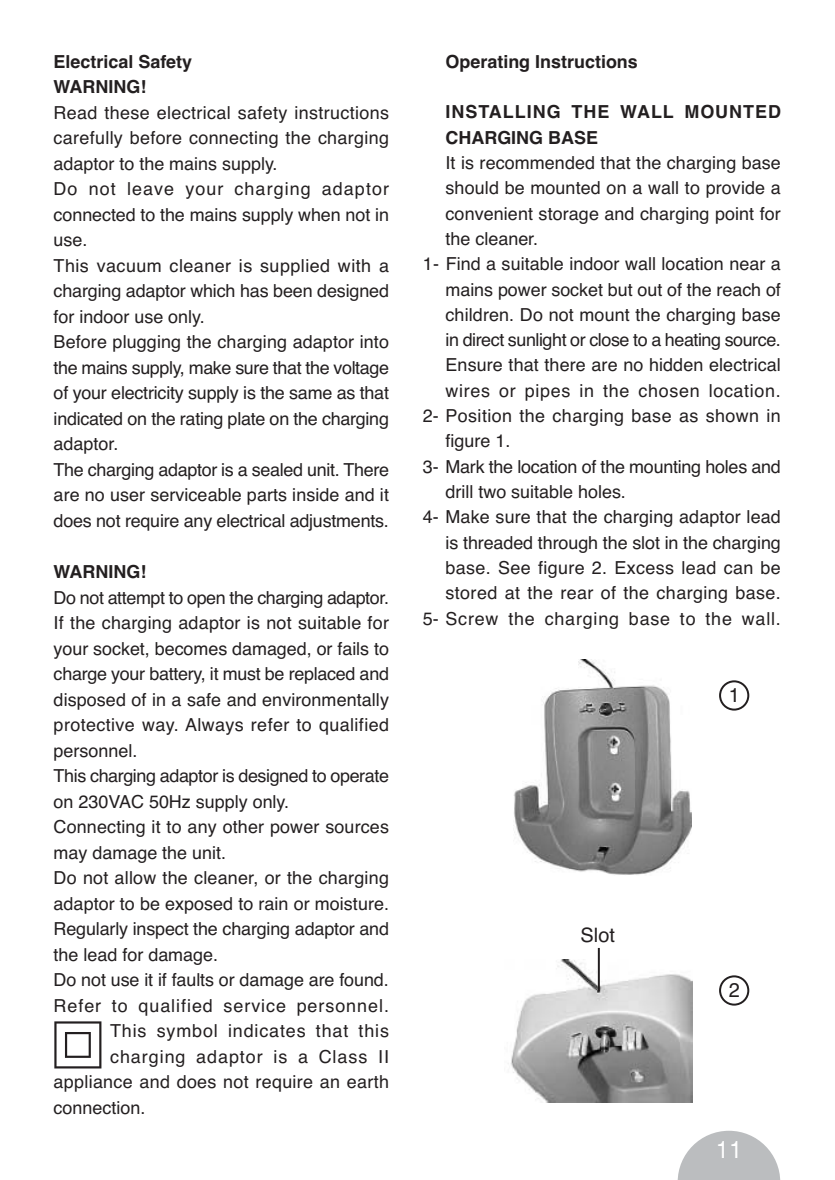
<style>
.page{position:relative;width:835px;height:1180px;background:#fff}
.page>*{position:absolute;margin:0;border:0;box-sizing:border-box;transform-origin:0 0}
.t1{font:23.97px "Helvetica BB";color:#fff}
.t2{font:19.95px "Helvetica TU";color:#231f20}
.t3{font:17.85px/25.6px "Helvetica TU";letter-spacing:.005em;color:#231f20}
.t4{font:17.85px "Helvetica TU";letter-spacing:-.025em;color:#231f20}
.t5{font:17.85px "Helvetica TU";letter-spacing:-.015em;color:#231f20}
.t6{font:17.85px "Helvetica TU";letter-spacing:.055em;color:#231f20}
.t7{font:700 17.85px/25.6px "Helvetica TU";color:#231f20}
.t8{font:17.85px "Helvetica TU";letter-spacing:-.02em;color:#231f20}
.t9{font:700 17.85px/25.4px "Helvetica TU";letter-spacing:.055em;color:#231f20}
.t10{font:17.85px "Helvetica TU";letter-spacing:.04em;color:#231f20}
.t11{font:17.85px "Helvetica TU";letter-spacing:.045em;color:#231f20}
.t12{font:17.85px "Helvetica TU";letter-spacing:.05em;color:#231f20}
</style>
<div class="page">
<svg style="left:54px;top:659px;width:726px;height:520px"></svg>
<p class="t7" style="left:54px;top:50px;width:140px">Electrical Safety<br>WARNING!</p>
<p class="t3" style="left:54px;top:101px;width:337px">Read these electrical safety instructions carefully before connecting the charging adaptor to the mains supply.<br>Do not leave your charging adaptor connected to the mains supply when not in use.<br>This vacuum cleaner is supplied with a charging adaptor which has been designed for indoor use only.<br>Before plugging the charging adaptor into the mains supply, make sure that the voltage of your electricity supply is the same as that indicated on the rating plate on the charging adaptor.<br>The charging adaptor is a sealed unit. There are no user serviceable parts inside and it does not require any electrical adjustments.</p>
<p class="t7" style="left:54px;top:560px;width:94px">WARNING!</p>
<p class="t4" style="left:54px;top:590px;width:337px">Do not attempt to open the charging adaptor.</p>
<p class="t3" style="left:54px;top:611px;width:337px">If the charging adaptor is not suitable for</p>
<p class="t3" style="left:54px;top:637px;width:337px">your socket, becomes damaged, or fails to</p>
<p class="t5" style="left:54px;top:667px;width:337px">charge your battery, it must be replaced and</p>
<p class="t3" style="left:54px;top:688px;width:337px">disposed of in a safe and environmentally</p>
<p class="t3" style="left:54px;top:713px;width:337px">protective way. Always refer to qualified</p>
<p class="t3" style="left:54px;top:739px;width:85px">personnel.</p>
<p class="t8" style="left:54px;top:769px;width:337px">This charging adaptor is designed to operate</p>
<p class="t3" style="left:54px;top:790px;width:237px">on 230VAC 50Hz supply only.</p>
<p class="t3" style="left:54px;top:815px;width:337px">Connecting it to any other power sources</p>
<p class="t3" style="left:54px;top:841px;width:174px">may damage the unit.</p>
<p class="t3" style="left:54px;top:866px;width:337px">Do not allow the cleaner, or the charging</p>
<p class="t3" style="left:54px;top:892px;width:337px">adaptor to be exposed to rain or moisture.</p>
<p class="t3" style="left:54px;top:917px;width:337px">Regularly inspect the charging adaptor and</p>
<p class="t3" style="left:54px;top:943px;width:166px">the lead for damage.</p>
<p class="t3" style="left:54px;top:968px;width:337px">Do not use it if faults or damage are found.</p>
<p class="t6" style="left:54px;top:998px;width:337px">Refer to qualified service personnel.</p>
<p class="t12" style="left:110px;top:1024px;width:280px">This symbol indicates that this</p>
<p class="t6" style="left:110px;top:1049px;width:280px">charging adaptor is a Class II</p>
<p class="t3" style="left:54px;top:1070px;width:337px">appliance and does not require an earth</p>
<p class="t3" style="left:54px;top:1096px;width:93px">connection.</p>
<p class="t7" style="left:445px;top:50px;width:194px">Operating Instructions</p>
<p class="t9" style="left:445px;top:101px;width:337px">INSTALLING THE WALL MOUNTED<br>CHARGING BASE</p>
<p class="t3" style="left:445px;top:152px;width:337px">It is recommended that the charging base</p>
<p class="t3" style="left:445px;top:177px;width:337px">should be mounted on a wall to provide a</p>
<p class="t3" style="left:445px;top:202px;width:337px">convenient storage and charging point for</p>
<p class="t3" style="left:445px;top:227px;width:94px">the cleaner.</p>
<p class="t3" style="left:423px;top:253px;width:359px">1- Find a suitable indoor wall location near a</p>
<p class="t3" style="left:445px;top:278px;width:337px">mains power socket but out of the reach of</p>
<p class="t3" style="left:445px;top:303px;width:337px">children. Do not mount the charging base</p>
<p class="t4" style="left:445px;top:333px;width:337px">in direct sunlight or close to a heating source.</p>
<p class="t3" style="left:445px;top:354px;width:337px">Ensure that there are no hidden electrical</p>
<p class="t10" style="left:445px;top:384px;width:337px">wires or pipes in the chosen location.</p>
<p class="t3" style="left:423px;top:405px;width:359px">2- Position the charging base as shown in</p>
<p class="t3" style="left:445px;top:430px;width:66px">figure 1.</p>
<p class="t5" style="left:423px;top:460px;width:359px">3- Mark the location of the mounting holes and</p>
<p class="t3" style="left:445px;top:480px;width:182px">drill two suitable holes.</p>
<p class="t3" style="left:423px;top:506px;width:359px">4- Make sure that the charging adaptor lead</p>
<p class="t3" style="left:445px;top:531px;width:337px">is threaded through the slot in the charging</p>
<p class="t3" style="left:445px;top:556px;width:337px">base. See figure 2. Excess lead can be</p>
<p class="t3" style="left:445px;top:582px;width:337px">stored at the rear of the charging base.</p>
<p class="t11" style="left:423px;top:611px;width:359px">5- Screw the charging base to the wall.</p>
<p class="t2" style="left:580px;top:927px;width:36px">Slot</p>
<p class="t2" style="left:729px;top:687px;width:13px">1</p>
<p class="t2" style="left:729px;top:982px;width:13px">2</p>
<h1 class="t1" style="left:716px;top:1140px;width:28px">11</h1>
</div>
